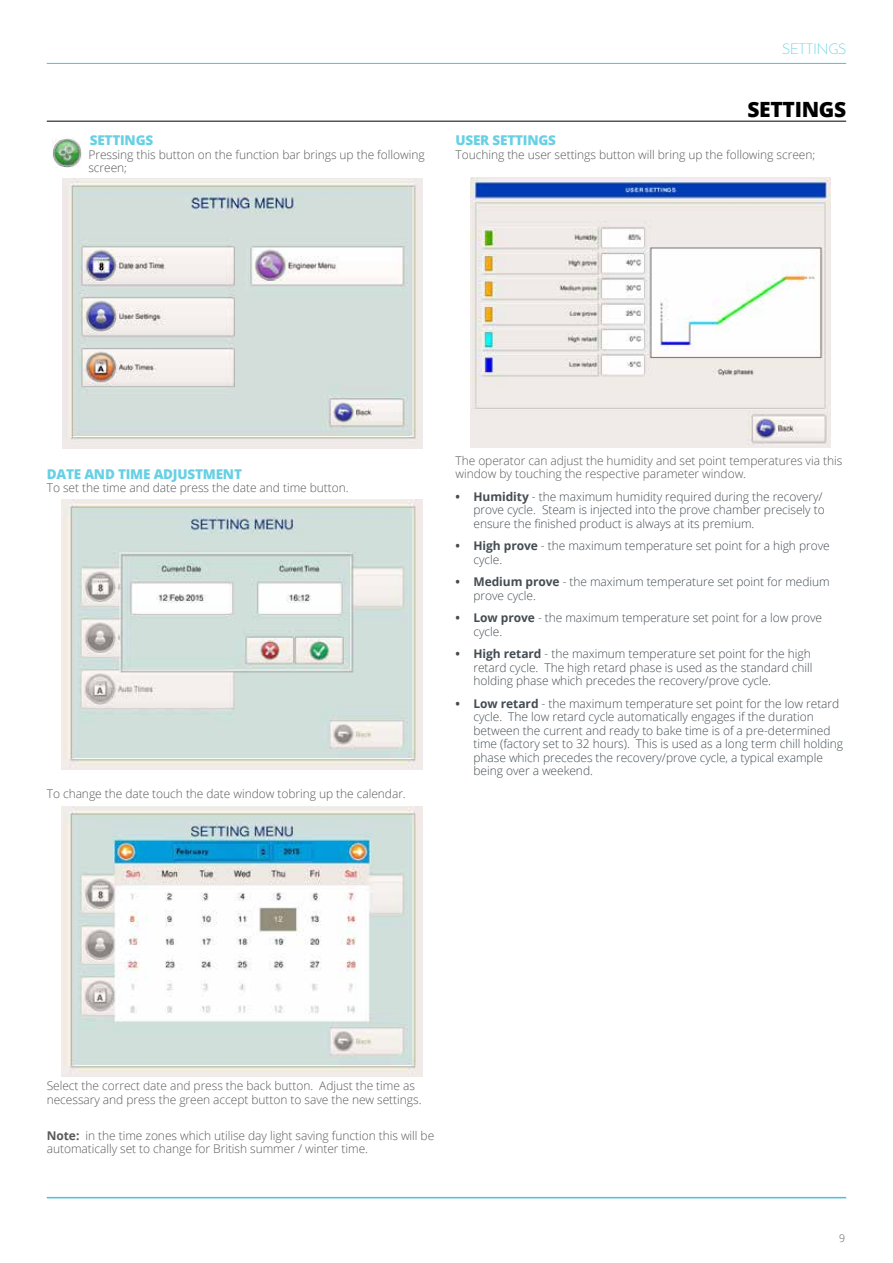
<style>
.page{position:relative;width:893px;height:1263px;background:#fff}
.page>*{position:absolute;margin:0;border:0;box-sizing:border-box;transform-origin:0 0}
.t1{font:800 21px "Open Sans";letter-spacing:-.015em;color:#000}
.t2{font:300 15px "Josefin Sans";letter-spacing:-.03em;color:#67d0e4}
.t3{font:800 13.5px "Open Sans";letter-spacing:-.015em;color:#67d0e4}
.t4{font:300 12px/13.5px "Open Sans";letter-spacing:-.005em;color:#444d53}
.t5{font:300 12px/13.5px "Open Sans";letter-spacing:-.005em;color:#58595b}
.t6{font:300 10.5px "Open Sans";color:#58595b}
.s1{font-weight:700}
</style>
<div class="page">
<hr style="left:47px;top:121px;width:799px;height:1px;background:#000">
<img style="left:52px;top:138px;width:29px;height:29px">
<img style="left:62px;top:178px;width:360px;height:270px">
<img style="left:62px;top:500px;width:360px;height:270px">
<img style="left:62px;top:807px;width:360px;height:270px">
<img style="left:471px;top:177px;width:360px;height:270px">
<hr style="left:47px;top:63px;width:799px;height:1px;background:#42c4dd">
<hr style="left:47px;top:1197px;width:799px;height:1px;background:#42c4dd">
<p class="t3" style="left:90px;top:130px;width:65px">SETTINGS</p>
<p class="t5" style="left:88px;top:148px;width:338px">Pressing this button on the function bar brings up the following screen;</p>
<p class="t2" style="left:782px;top:40px;width:65px">SETTINGS</p>
<h1 class="t1" style="left:747px;top:93px;width:100px">SETTINGS</h1>
<p class="t3" style="left:455px;top:130px;width:102px">USER SETTINGS</p>
<p class="t5" style="left:455px;top:148px;width:361px">Touching the user settings button will bring up the following screen;</p>
<p class="t3" style="left:47px;top:463px;width:197px">DATE AND TIME ADJUSTMENT</p>
<p class="t5" style="left:47px;top:481px;width:303px">To set the time and date press the date and time button.</p>
<p class="t5" style="left:47px;top:786px;width:361px">To change the date touch the date window tobring up the calendar.</p>
<p class="t5" style="left:455px;top:453px;width:388px">The operator can adjust the humidity and set point temperatures via this window by touching the respective parameter window.</p>
<p class="t4" style="left:473px;top:489px;width:353px;text-indent:-18px"><span class="s1">• Humidity</span> - the maximum humidity required during the recovery/ prove cycle. Steam is injected into the prove chamber precisely to ensure the finished product is always at its premium.</p>
<p class="t4" style="left:473px;top:539px;width:358px;text-indent:-18px"><span class="s1">• High prove</span> - the maximum temperature set point for a high prove cycle.</p>
<p class="t4" style="left:473px;top:575px;width:358px;text-indent:-18px"><span class="s1">• Medium prove</span> - the maximum temperature set point for medium prove cycle.</p>
<p class="t4" style="left:473px;top:611px;width:350px;text-indent:-18px"><span class="s1">• Low prove</span> - the maximum temperature set point for a low prove cycle.</p>
<p class="t4" style="left:473px;top:647px;width:340px;text-indent:-18px"><span class="s1">• High retard</span> - the maximum temperature set point for the high retard cycle. The high retard phase is used as the standard chill holding phase which precedes the recovery/prove cycle.</p>
<p class="t4" style="left:473px;top:696px;width:371px;text-indent:-18px"><span class="s1">• Low retard</span> - the maximum temperature set point for the low retard cycle. The low retard cycle automatically engages if the duration between the current and ready to bake time is of a pre-determined time (factory set to 32 hours). This is used as a long term chill holding phase which precedes the recovery/prove cycle, a typical example being over a weekend.</p>
<p class="t5" style="left:47px;top:1079px;width:376px">Select the correct date and press the back button. Adjust the time as necessary and press the green accept button to save the new settings.</p>
<p class="t5" style="left:47px;top:1128px;width:389px"><span class="s1">Note:</span> in the time zones which utilise day light saving function this will be automatically set to change for British summer / winter time.</p>
<p class="t6" style="left:839px;top:1231px;width:7px">9</p>
</div>
